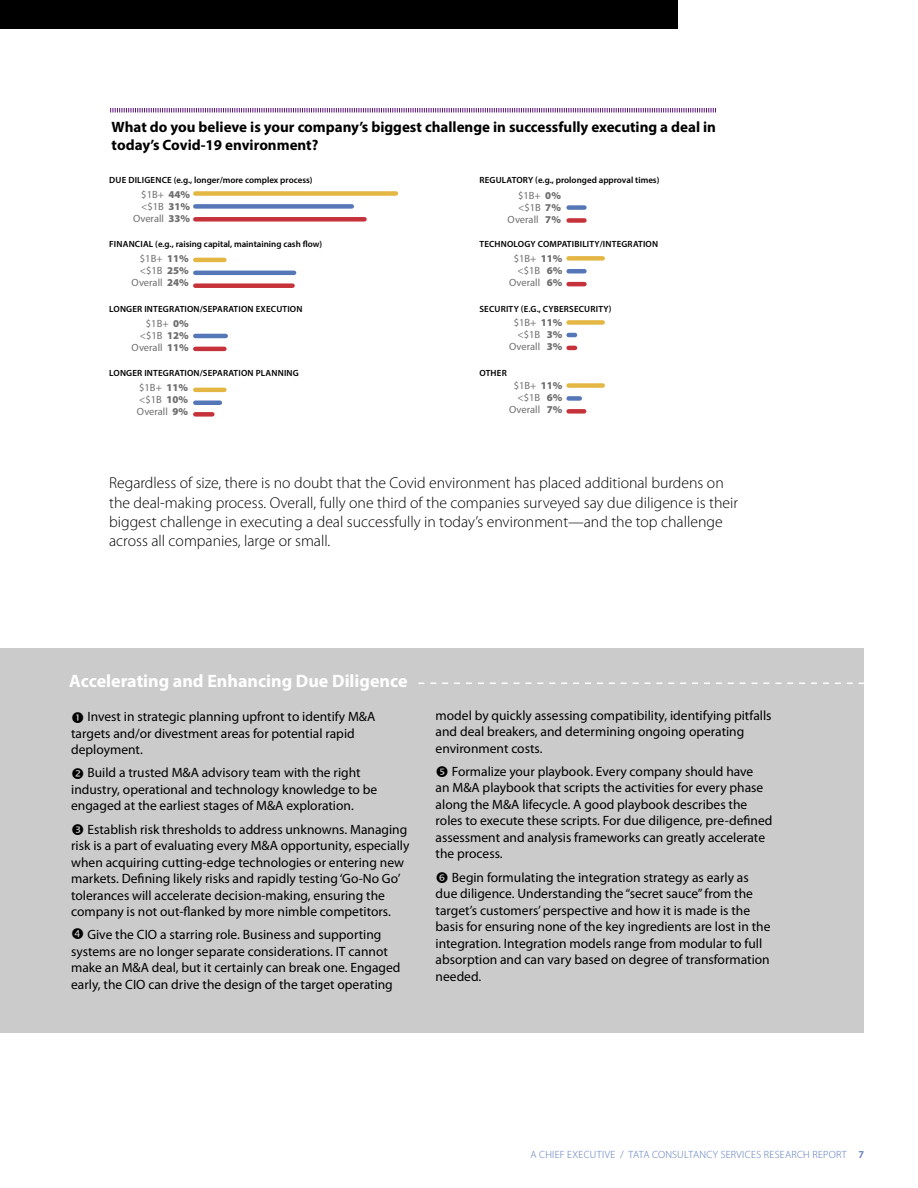
<style>
.page{position:relative;width:918px;height:1188px;background:#fff}
.page>*{position:absolute;margin:0;border:0;box-sizing:border-box;transform-origin:0 0}
.t1{font:700 18px "Myriad Pro";color:#fff}
.t2{font:300 15.75px/19.5px "Myriad Pro";color:#000}
.t3{font:700 15px/18px "Myriad Pro";color:#000}
.t4{font:13.5px/16.5px "Myriad Pro";color:#000}
.t5{font:10.5px/12px "Myriad Pro";color:#6f6f6f;text-align:right}
.t6{font:300 10.5px "Myriad Pro";letter-spacing:.025em;color:#5677b7}
.t7{font:600 9px "Myriad Pro";letter-spacing:.02em;color:#000}
.t8{font:600 9px "Myriad Pro";color:#000}
.s1{font-weight:900}
.s2{font-weight:600}
</style>
<div class="page">
<div style="left:0;top:648px;width:864px;height:384px;background:#cbcbcb"></div>
<svg style="left:110px;top:108px;width:606px;height:5px"></svg>
<div style="left:195px;top:204px;width:157px;height:5px;background:#5677b7"></div>
<div style="left:195px;top:191px;width:201px;height:5px;background:#e4b745"></div>
<div style="left:195px;top:217px;width:170px;height:5px;background:#c63239"></div>
<hr style="left:195px;top:271px;width:99px;height:4px;background:#5677b7">
<hr style="left:195px;top:258px;width:29px;height:4px;background:#e4b745">
<div style="left:195px;top:283px;width:98px;height:5px;background:#c63239"></div>
<hr style="left:195px;top:334px;width:31px;height:4px;background:#5677b7">
<hr style="left:195px;top:347px;width:29px;height:4px;background:#c63239">
<div style="left:569px;top:205px;width:15px;height:5px;background:#5677b7"></div>
<div style="left:569px;top:218px;width:15px;height:5px;background:#c63239"></div>
<hr style="left:569px;top:269px;width:15px;height:4px;background:#5677b7">
<div style="left:569px;top:256px;width:34px;height:5px;background:#e4b745"></div>
<hr style="left:569px;top:282px;width:15px;height:4px;background:#c63239">
<svg style="left:569px;top:333px;width:6px;height:4px"></svg>
<svg style="left:569px;top:346px;width:6px;height:4px"></svg>
<hr style="left:195px;top:401px;width:25px;height:4px;background:#5677b7">
<hr style="left:195px;top:388px;width:29px;height:4px;background:#e4b745">
<div style="left:569px;top:396px;width:11px;height:5px;background:#5677b7"></div>
<div style="left:569px;top:383px;width:34px;height:5px;background:#e4b745"></div>
<div style="left:569px;top:409px;width:15px;height:5px;background:#c63239"></div>
<div style="left:195px;top:412px;width:17px;height:5px;background:#c63239"></div>
<div style="left:569px;top:320px;width:34px;height:5px;background:#e4b745"></div>
<div style="left:0;top:0;width:678px;height:29px;background:#000"></div>
<svg style="left:418px;top:683px;width:446px;height:1px"></svg>
<p class="t3" style="left:112px;top:117px;width:606px">What do you believe is your company’s biggest challenge in successfully executing a deal in today’s Covid-19 environment?</p>
<p class="t8" style="left:109px;top:174px;width:205px">DUE DILIGENCE (e.g., longer/more complex process)</p>
<p class="t8" style="left:479px;top:174px;width:181px">REGULATORY (e.g., prolonged approval times)</p>
<p class="t5" style="left:133px;top:189px;width:59px">$1B+ <span class="s1">44% </span>&lt;$1B <span class="s1">31%<br></span>Overall <span class="s1">33%</span></p>
<p class="t5" style="left:132px;top:253px;width:59px">$1B+ <span class="s1">11% </span>&lt;$1B <span class="s1">25%<br></span>Overall <span class="s1">24%</span></p>
<p class="t5" style="left:132px;top:317px;width:59px">$1B+ <span class="s1">0% </span>&lt;$1B <span class="s1">12%<br></span>Overall <span class="s1">11%</span></p>
<p class="t5" style="left:137px;top:381px;width:53px;text-align:justify">$1B+ <span class="s1">11% </span>&lt;$1B <span class="s1">10% </span>Overall <span class="s1">9%</span></p>
<p class="t8" style="left:109px;top:239px;width:215px">FINANCIAL (e.g., raising capital, maintaining cash flow)</p>
<p class="t7" style="left:109px;top:303px;width:195px">LONGER INTEGRATION/SEPARATION EXECUTION</p>
<p class="t7" style="left:109px;top:368px;width:191px">LONGER INTEGRATION/SEPARATION PLANNING</p>
<p class="t5" style="left:508px;top:189px;width:55px">$1B+ <span class="s1">0% </span>&lt;$1B <span class="s1">7%<br></span>Overall <span class="s1">7%</span></p>
<p class="t5" style="left:509px;top:253px;width:55px">$1B+ <span class="s1">11% </span>&lt;$1B <span class="s1">6%<br></span>Overall <span class="s1">6%</span></p>
<p class="t5" style="left:509px;top:317px;width:55px">$1B+ <span class="s1">11% </span>&lt;$1B <span class="s1">3%<br></span>Overall <span class="s1">3%</span></p>
<p class="t5" style="left:509px;top:380px;width:55px">$1B+ <span class="s1">11% </span>&lt;$1B <span class="s1">6%<br></span>Overall <span class="s1">7%</span></p>
<p class="t7" style="left:479px;top:239px;width:180px">TECHNOLOGY COMPATIBILITY/INTEGRATION</p>
<p class="t7" style="left:479px;top:303px;width:134px">SECURITY (E.G., CYBERSECURITY)</p>
<p class="t7" style="left:479px;top:368px;width:29px">OTHER</p>
<p class="t2" style="left:109px;top:473px;width:630px">Regardless of size, there is no doubt that the Covid environment has placed additional burdens on the deal-making process. Overall, fully one third of the companies surveyed say due diligence is their biggest challenge in executing a deal successfully in today’s environment—and the top challenge across all companies, large or small.</p>
<h1 class="t1" style="left:69px;top:670px;width:340px">Accelerating and Enhancing Due Diligence</h1>
<p class="t4" style="left:71px;top:709px;width:306px;text-indent:16px">Invest in strategic planning upfront to identify M&amp;A targets and/or divestment areas for potential rapid deployment.</p>
<p class="t4" style="left:71px;top:765px;width:308px;text-indent:16px">Build a trusted M&amp;A advisory team with the right industry, operational and technology knowledge to be engaged at the earliest stages of M&amp;A exploration.</p>
<p class="t4" style="left:71px;top:821px;width:340px;text-indent:16px">Establish risk thresholds to address unknowns. Managing risk is a part of evaluating every M&amp;A opportunity, especially when acquiring cutting-edge technologies or entering new markets. Defining likely risks and rapidly testing ‘Go-No Go’ tolerances will accelerate decision-making, ensuring the company is not out-flanked by more nimble competitors.</p>
<p class="t4" style="left:71px;top:927px;width:331px;text-indent:16px">Give the CIO a starring role. Business and supporting systems are no longer separate considerations. IT cannot make an M&amp;A deal, but it certainly can break one. Engaged early, the CIO can drive the design of the target operating</p>
<p class="t4" style="left:436px;top:707px;width:337px">model by quickly assessing compatibility, identifying pitfalls and deal breakers, and determining ongoing operating environment costs.</p>
<p class="t4" style="left:436px;top:763px;width:338px;text-indent:16px">Formalize your playbook. Every company should have<br>an M&amp;A playbook that scripts the activities for every phase along the M&amp;A lifecycle. A good playbook describes the roles to execute these scripts. For due diligence, pre-defined assessment and analysis frameworks can greatly accelerate the process.</p>
<p class="t4" style="left:436px;top:869px;width:336px;text-indent:16px">Begin formulating the integration strategy as early as due diligence. Understanding the “secret sauce” from the target’s customers’ perspective and how it is made is the basis for ensuring none of the key ingredients are lost in the integration. Integration models range from modular to full absorption and can vary based on degree of transformation needed.</p>
<p class="t6" style="left:531px;top:1149px;width:335px">A CHIEF EXECUTIVE / TATA CONSULTANCY SERVICES RESEARCH REPORT <span class="s2">7</span></p>
</div>
